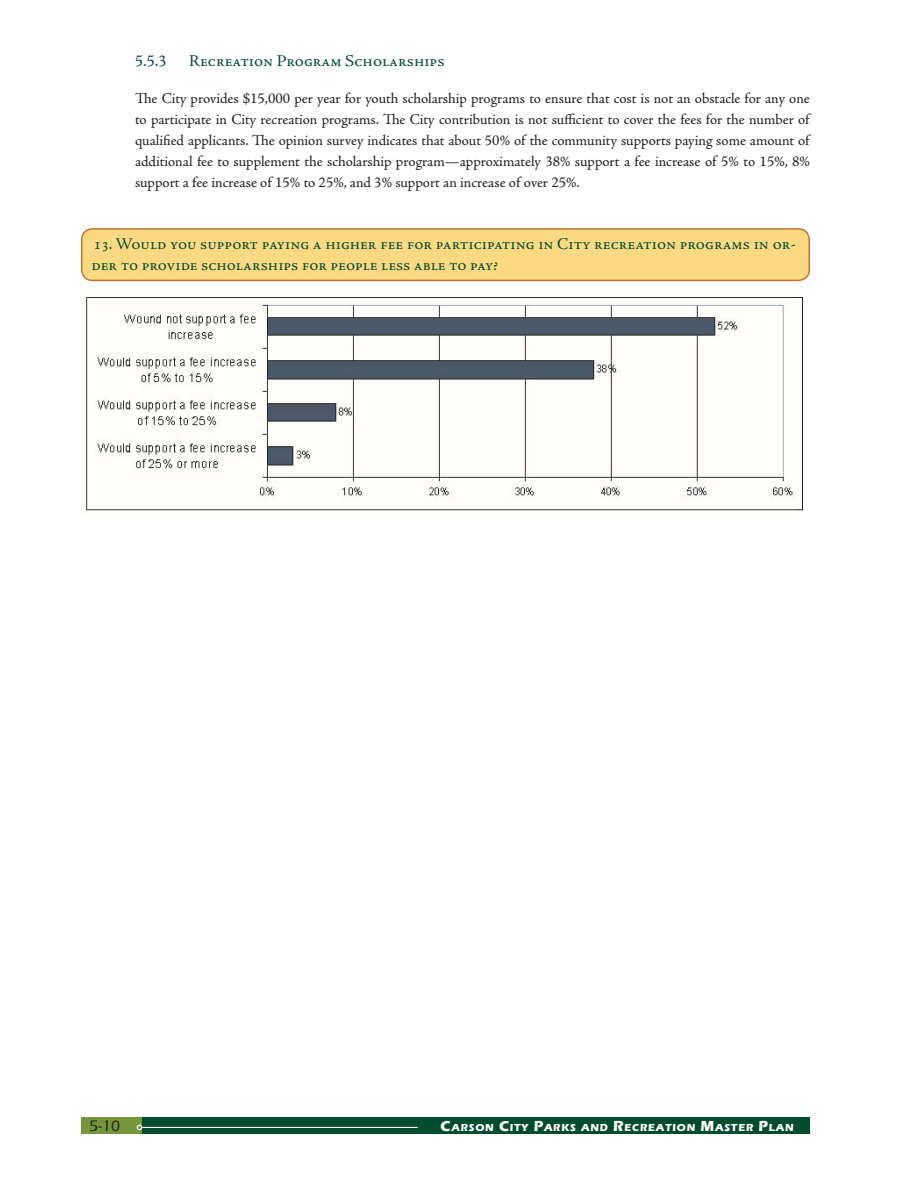
<style>
.page{position:relative;width:918px;height:1188px;background:#fff}
.page>*{position:absolute;margin:0;border:0;box-sizing:border-box;transform-origin:0 0}
.t1{font:16.5px/21px "Adobe Jenson Pro";color:#014c2e}
.t2{font:16.5px "Adobe Jenson Pro";color:#003f4f}
.t3{font:500 15.75px "Eras ITC";color:#231f20}
.t4{font:15px/21px "Adobe Jenson Pro";letter-spacing:.025em;color:#231f20;text-align:justify}
.t5{font:700 10.5px "Eras ITC";letter-spacing:.07em;color:#fff}
.s1{font-size:15px}
</style>
<div class="page">
<div style="left:81px;top:1118px;width:65px;height:16px;background:#75963b"></div>
<div style="left:142px;top:1118px;width:668px;height:16px;background:#014c2e"></div>
<hr style="left:142px;top:1127px;width:276px;height:1px;background:#fff">
<svg style="left:137px;top:1125px;width:5px;height:5px"></svg>
<div style="left:82px;top:229px;width:727px;height:51px;background:#fed983;border-radius:11px"></div>
<div style="left:81px;top:228px;width:729px;height:53px;border:2px solid #c3732e;border-radius:11px"></div>
<svg style="left:85px;top:297px;width:708px;height:216px"></svg>
<p class="t2" style="left:135px;top:51px;width:33px">5.5.3</p>
<p class="t1" style="left:189px;top:51px;width:257px">Recreation Program Scholarships</p>
<p class="t4" style="left:135px;top:88px;width:678px">The City provides $15,000 per year for youth scholarship programs to ensure that cost is not an obstacle for any one to participate in City recreation programs. The City contribution is not sufficient to cover the fees for the number of qualified applicants. The opinion survey indicates that about 50% of the community supports paying some amount of additional fee to supplement the scholarship program—approximately 38% support a fee increase of 5% to 15%, 8% support a fee increase of 15% to 25%, and 3% support an increase of over 25%.</p>
<p class="t1" style="left:92px;top:234px;width:706px">13. Would you support paying a higher fee for participating in City recreation programs in or&shy;der to provide scholarships for people less able to pay?</p>
<p class="t3" style="left:89px;top:1117px;width:32px">5-10</p>
<p class="t5" style="left:441px;top:1122px;width:355px"><span class="s1">C</span>ARSON <span class="s1">C</span>ITY <span class="s1">P</span>ARKS AND <span class="s1">R</span>ECREATION <span class="s1">M</span>ASTER <span class="s1">P</span>LAN</p>
</div>
